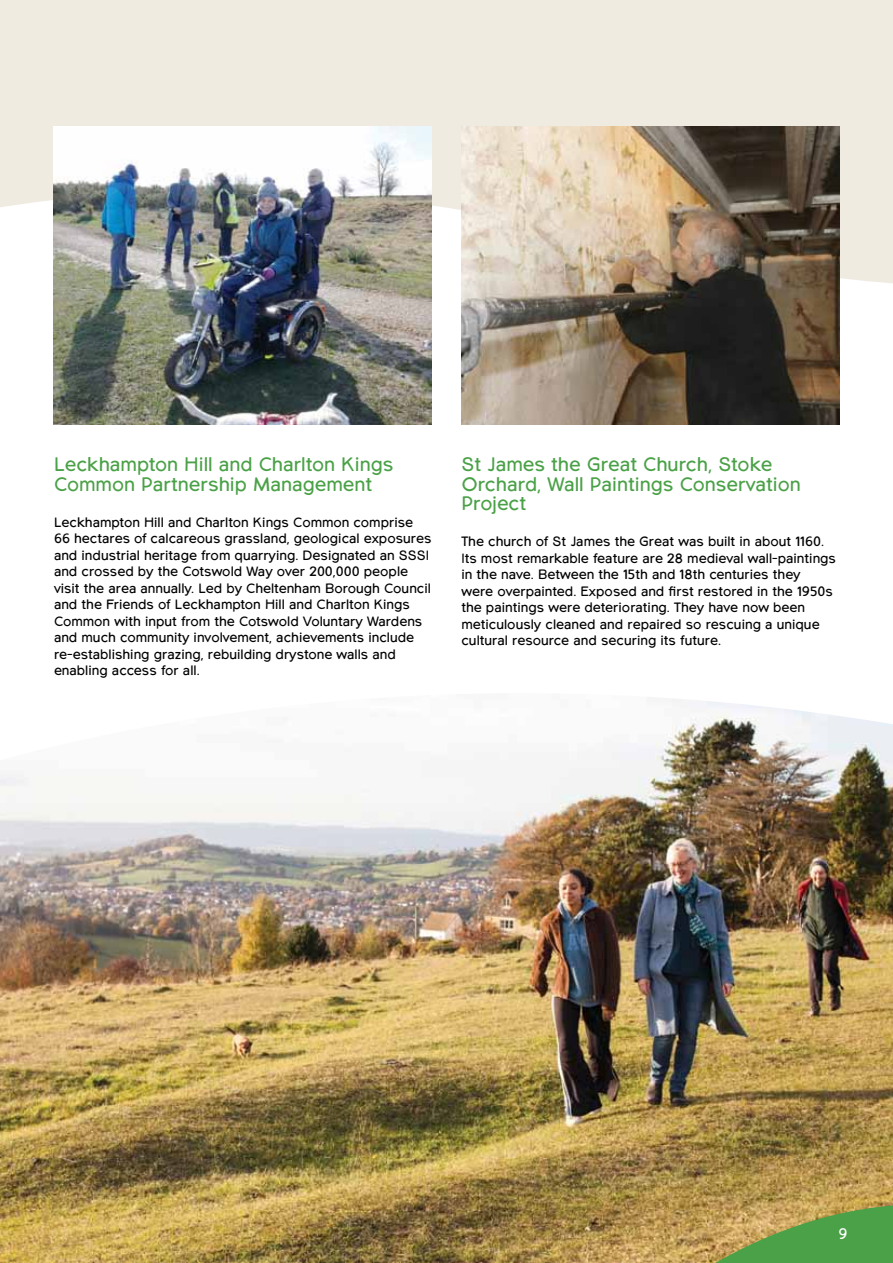
<style>
.page{position:relative;width:893px;height:1263px;background:#fff}
.page>*{position:absolute;margin:0;border:0;box-sizing:border-box;transform-origin:0 0}
.t1{font:19.5px/19.5px "Northwoods";color:#4aa147}
.t2{font:15px "Northwoods";color:#fff}
.t3{font:13.5px/16.5px "Northwoods";color:#000}
</style>
<div class="page">
<svg style="left:0;top:0;width:893px;height:329px;background:#efece3"></svg>
<img style="left:0;top:699px;width:893px;height:564px">
<img style="left:54px;top:127px;width:378px;height:298px">
<img style="left:461px;top:127px;width:378px;height:298px">
<svg style="left:646px;top:1158px;width:247px;height:105px;background:#9c984f"></svg>
<h1 class="t1" style="left:54px;top:455px;width:341px">Leckhampton Hill and Charlton Kings<br>Common Partnership Management</h1>
<p class="t3" style="left:54px;top:514px;width:379px">Leckhampton Hill and Charlton Kings Common comprise 66 hectares of calcareous grassland, geological exposures and industrial heritage from quarrying. Designated an SSSI and crossed by the Cotswold Way over 200,000 people visit the area annually. Led by Cheltenham Borough Council and the Friends of Leckhampton Hill and Charlton Kings Common with input from the Cotswold Voluntary Wardens and much community involvement, achievements include re-establishing grazing, rebuilding drystone walls and enabling access for all.</p>
<h1 class="t1" style="left:461px;top:455px;width:341px">St James the Great Church, Stoke<br>Orchard, Wall Paintings Conservation<br>Project</h1>
<p class="t3" style="left:461px;top:534px;width:376px">The church of St James the Great was built in about 1160.<br>Its most remarkable feature are 28 medieval wall-paintings in the nave. Between the 15th and 18th centuries they<br>were overpainted. Exposed and first restored in the 1950s the paintings were deteriorating. They have now been meticulously cleaned and repaired so rescuing a unique cultural resource and securing its future.</p>
<p class="t2" style="left:838px;top:1225px;width:11px">9</p>
</div>
